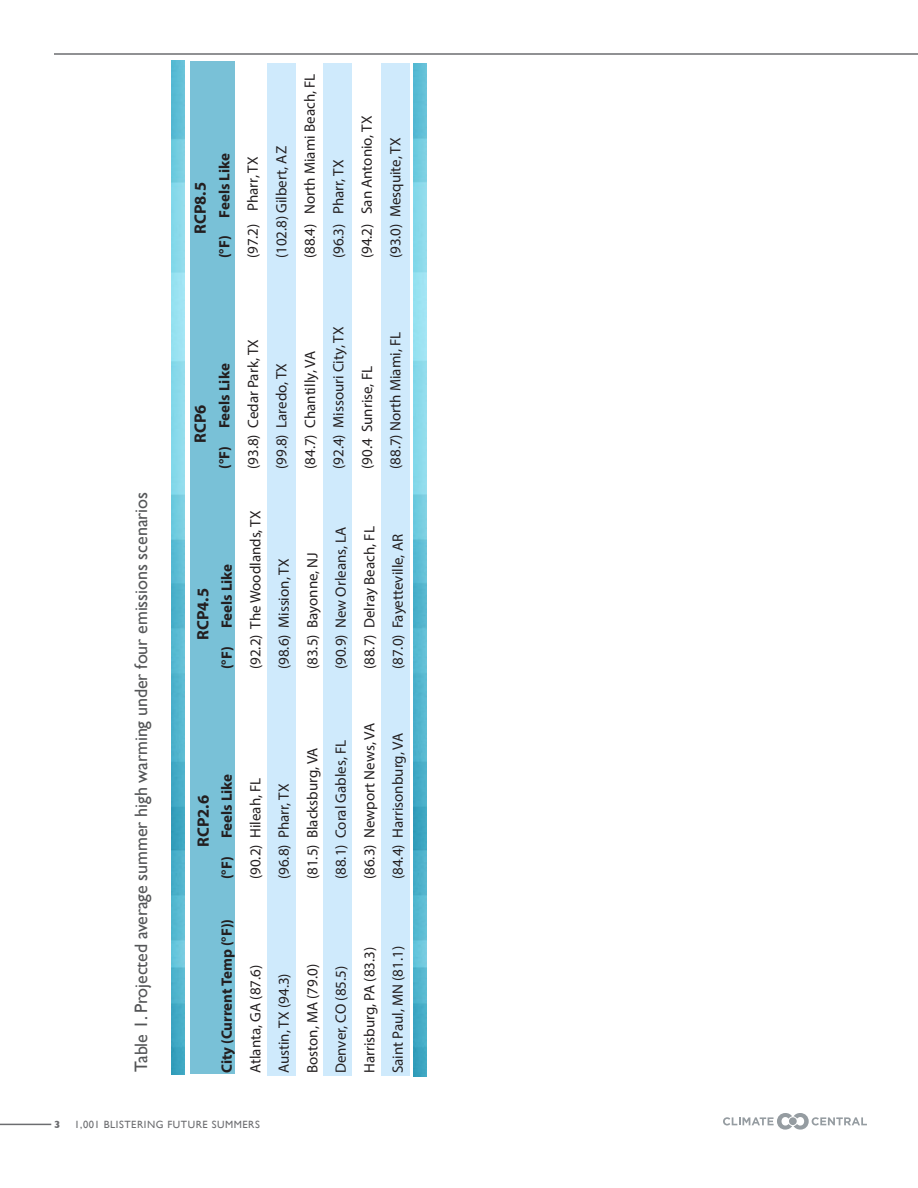
<style>
.page{position:relative;width:918px;height:1188px;background:#fff}
.page>*{position:absolute;margin:0;border:0;box-sizing:border-box;transform-origin:0 0}
.t1{font:18px "Gill Sans";letter-spacing:-.005em;color:#545557}
.t2{font:700 16.5px "Myriad Pro";color:#231f20}
.t3{font:15px/28.5px "Myriad Pro";color:#231f20}
.t4{font:700 15px "Myriad Pro";color:#231f20}
.t5{font:10.5px "Gill Sans";letter-spacing:.05em;color:#6c6d70}
.t6{font:700 10.5px "Gill Sans";color:#6c6d70}
</style>
<div class="page">
<svg style="left:723px;top:1113px;width:144px;height:17px"></svg>
<div style="left:789px;top:1117px;width:8px;height:8px;background:#959ca1;border-radius:50%"></div>
<hr style="left:0;top:1124px;width:51px;height:1px;background:#6c6d70">
<hr style="left:54px;top:53px;width:864px;height:2px;background:#6c6d70">
<div style="left:324px;top:63px;width:28px;height:1012px;background:#cfeafc"></div>
<div style="left:267px;top:63px;width:28px;height:1012px;background:#cfeafc"></div>
<img style="left:171px;top:61px;width:14px;height:1013px">
<div style="left:382px;top:63px;width:28px;height:1012px;background:#cfeafc"></div>
<div style="left:190px;top:61px;width:45px;height:1012px;background:#79c1d7"></div>
<img style="left:413px;top:64px;width:14px;height:1012px">
<p class="t1" style="left:130px;top:1072px;width:581px;rotate:-90deg">Table 1. Projected average summer high warming under four emissions scenarios</p>
<p class="t2" style="left:189px;top:234px;width:53px;rotate:-90deg">RCP8.5</p>
<p class="t4" style="left:215px;top:258px;width:107px;rotate:-90deg">(°F) Feels Like</p>
<p class="t3" style="left:238px;top:258px;width:186px;rotate:-90deg">(97.2) Pharr, TX<br>(102.8) Gilbert, AZ<br>(88.4) North Miami Beach, FL (96.3) Pharr, TX<br>(94.2) San Antonio, TX<br>(93.0) Mesquite, TX</p>
<p class="t2" style="left:189px;top:443px;width:40px;rotate:-90deg">RCP6</p>
<p class="t4" style="left:215px;top:469px;width:107px;rotate:-90deg">(°F) Feels Like</p>
<p class="t3" style="left:239px;top:469px;width:144px;rotate:-90deg">(93.8) Cedar Park, TX (99.8) Laredo, TX (84.7) Chantilly, VA (92.4) Missouri City, TX (90.4 Sunrise, FL<br>(88.7) North Miami, FL</p>
<p class="t2" style="left:192px;top:640px;width:53px;rotate:-90deg">RCP4.5</p>
<p class="t4" style="left:217px;top:669px;width:107px;rotate:-90deg">(°F) Feels Like</p>
<p class="t3" style="left:241px;top:669px;width:160px;rotate:-90deg">(92.2) The Woodlands, TX (98.6) Mission, TX<br>(83.5) Bayonne, NJ<br>(90.9) New Orleans, LA (88.7) Delray Beach, FL (87.0) Fayetteville, AR</p>
<p class="t2" style="left:192px;top:847px;width:53px;rotate:-90deg">RCP2.6</p>
<p class="t4" style="left:217px;top:879px;width:107px;rotate:-90deg">(°F) Feels Like</p>
<p class="t3" style="left:241px;top:879px;width:158px;rotate:-90deg">(90.2) Hileah, FL<br>(96.8) Pharr, TX<br>(81.5) Blacksburg, VA (88.1) Coral Gables, FL (86.3) Newport News, VA (84.4) Harrisonburg, VA</p>
<p class="t4" style="left:217px;top:1073px;width:156px;rotate:-90deg">City (Current Temp (°F))</p>
<p class="t3" style="left:241px;top:1073px;width:129px;rotate:-90deg">Atlanta, GA (87.6)<br>Austin, TX (94.3)<br>Boston, MA (79.0)<br>Denver, CO (85.5)<br>Harrisburg, PA (83.3)<br>Saint Paul, MN (81.1)</p>
<p class="t6" style="left:54px;top:1119px;width:8px">3</p>
<p class="t5" style="left:74px;top:1119px;width:187px">1,001 BLISTERING FUTURE SUMMERS</p>
</div>
